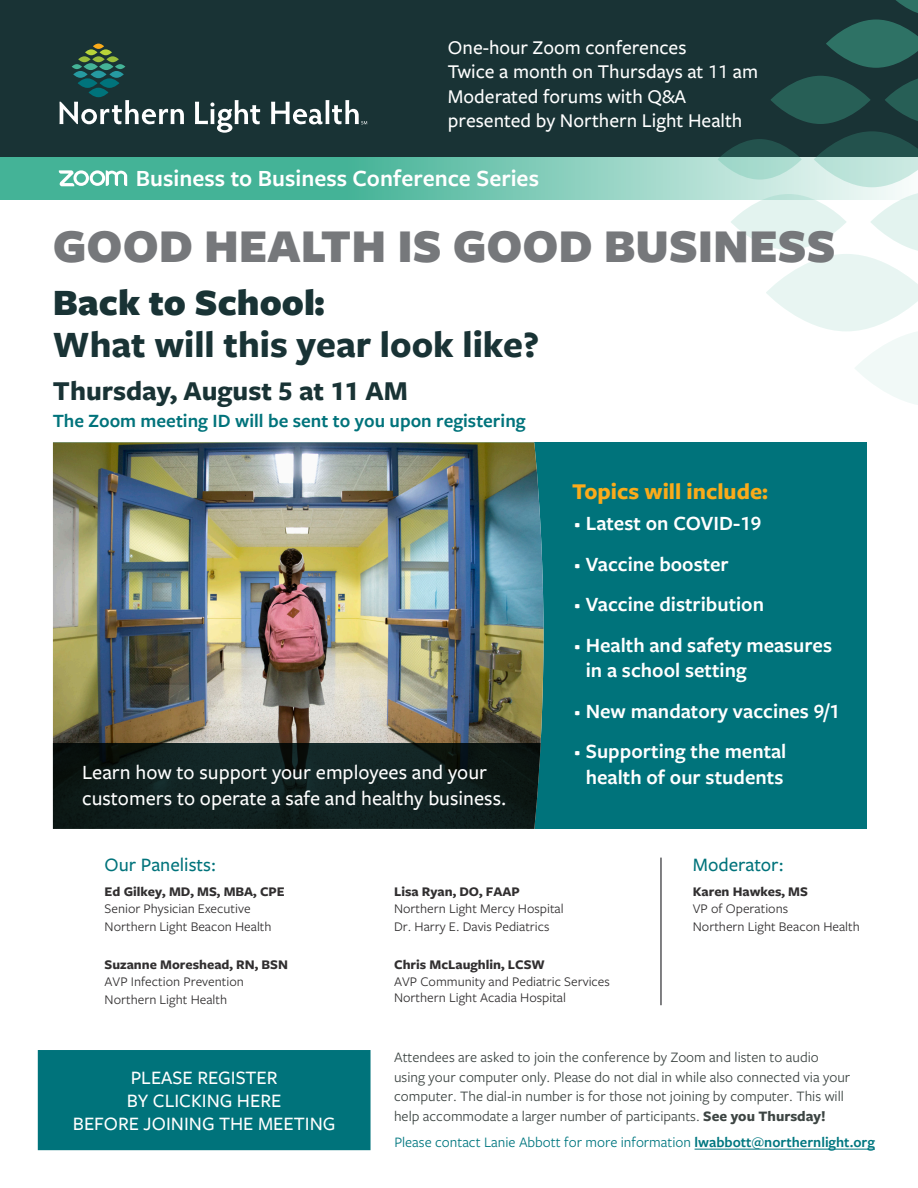
<style>
.page{position:relative;width:918px;height:1188px;background:#fff}
.page>*{position:absolute;margin:0;border:0;box-sizing:border-box;transform-origin:0 0}
._40_48_headline_-_li{font:900 48.75px "Freight Sans Pro";color:#76787b}
._40_48_headline_-_li-2{font:700 38.55px "Freight Sans Pro";color:#193335}
._40_48_headline_-_li-3{font:900 38.55px "Freight Sans Pro";color:#193335}
._40_48_headline_-_li-4{font:700 28.35px "Freight Sans Pro";color:#193335}
._40_48_headline_-_li-5{font:600 24.15px "Freight Sans Pro";color:#fff}
._40_48_headline_-_li-6{font:700 23.4px "Freight Sans Pro";color:#faab1a}
.t1{font:600 21px/25.5px "Freight Sans Pro";color:#fff}
._40_48_headline_-_li-7{font:500 21px/26.1px "Freight Sans Pro";color:#fff}
._40_48_headline_-_li-8{font:500 20.25px "Freight Sans Pro";color:#fff}
._40_48_headline_-_li-9{font:500 19.65px "Freight Sans Pro";color:#fff}
._40_48_headline_-_li-10{font:500 19.65px "Freight Sans Pro";color:#00737b}
._40_48_headline_-_li-11{font:600 19.5px "Freight Sans Pro";color:#00737b}
.t2{font:15px/19.5px "Freight Sans Pro";color:#3d4543}
.t3{font:15px "Freight Sans Pro";color:#007780}
.t4{font:13.65px/16.2px "Freight Sans Pro";color:#312f30}
.t5{font:700 13.65px "Freight Sans Pro";color:#312f30}
.s1{font-weight:700}
.s2{font-weight:600}
</style>
<div class="page">
<div style="left:53px;top:442px;width:813px;height:387px;background:#00737b"></div>
<img style="left:53px;top:442px;width:491px;height:301px">
<svg style="left:53px;top:743px;width:488px;height:86px;background:#0f1f1d"></svg>
<svg style="left:0;top:157px;width:766px;height:43px;background:#67c1aa"></svg>
<div style="left:0;top:0;width:918px;height:157px;background:#193335"></div>
<svg style="left:59px;top:100px;width:308px;height:33px"></svg>
<div style="left:89px;top:88px;width:19px;height:9px;background:#00737b;border-radius:50%"></div>
<svg style="left:78px;top:56px;width:13px;height:6px"></svg>
<svg style="left:92px;top:56px;width:13px;height:6px"></svg>
<svg style="left:106px;top:56px;width:13px;height:6px"></svg>
<svg style="left:85px;top:49px;width:12px;height:6px"></svg>
<svg style="left:100px;top:49px;width:12px;height:6px"></svg>
<div style="left:93px;top:44px;width:11px;height:5px;background:#faab1a;border-radius:50%"></div>
<svg style="left:100px;top:78px;width:19px;height:10px"></svg>
<svg style="left:78px;top:78px;width:20px;height:10px"></svg>
<svg style="left:84px;top:63px;width:14px;height:7px"></svg>
<svg style="left:99px;top:63px;width:14px;height:7px"></svg>
<div style="left:115px;top:64px;width:10px;height:5px;background:#44b397;border-radius:50%"></div>
<div style="left:72px;top:64px;width:10px;height:5px;background:#44b397;border-radius:50%"></div>
<svg style="left:91px;top:71px;width:15px;height:7px"></svg>
<svg style="left:73px;top:71px;width:15px;height:7px"></svg>
<svg style="left:109px;top:71px;width:15px;height:7px"></svg>
<hr style="left:695px;top:1149px;width:180px;height:1px;background:#007780">
<svg style="left:59px;top:170px;width:68px;height:16px"></svg>
<div style="left:39px;top:1051px;width:331px;height:98px;background:#00737b"></div>
<div style="left:38px;top:1050px;width:333px;height:100px;border:2px solid #00737b"></div>
<svg style="left:770px;top:76px;width:101px;height:48px;fill:#275f56"></svg>
<svg style="left:885px;top:78px;width:33px;height:43px"></svg>
<svg style="left:826px;top:0;width:92px;height:68px"></svg>
<svg style="left:718px;top:139px;width:84px;height:41px;background:#6e9e95"></svg>
<svg style="left:766px;top:131px;width:152px;height:274px"></svg>
<svg style="left:730px;top:194px;width:117px;height:56px;background:#e5f3f0"></svg>
<hr style="left:660px;top:858px;width:2px;height:147px;background:#57585a">
<p class="_40_48_headline_-_li-8" style="left:448px;top:33px;width:240px">One-hour Zoom conferences</p>
<p class="_40_48_headline_-_li-8" style="left:448px;top:58px;width:312px">Twice a month on Thursdays at 11 am</p>
<p class="_40_48_headline_-_li-8" style="left:448px;top:83px;width:240px">Moderated forums with Q&amp;A</p>
<p class="_40_48_headline_-_li-8" style="left:448px;top:107px;width:296px">presented by Northern Light Health</p>
<p class="_40_48_headline_-_li-5" style="left:136px;top:162px;width:405px">Business to Business Conference Series</p>
<p class="_40_48_headline_-_li" style="left:53px;top:212px;width:784px">GOOD HEALTH IS GOOD BUSINESS</p>
<p class="_40_48_headline_-_li-3" style="left:53px;top:275px;width:273px">Back to School:</p>
<p class="_40_48_headline_-_li-2" style="left:53px;top:318px;width:488px">What will this year look like?</p>
<p class="_40_48_headline_-_li-4" style="left:53px;top:371px;width:357px">Thursday, August 5 at 11 AM</p>
<p class="_40_48_headline_-_li-11" style="left:53px;top:408px;width:474px">The Zoom meeting ID will be sent to you upon registering</p>
<p class="_40_48_headline_-_li-7" style="left:82px;top:758px;width:426px">Learn how to support your employees and your customers to operate a safe and healthy business.</p>
<p class="_40_48_headline_-_li-6" style="left:572px;top:475px;width:197px">Topics will include:</p>
<p class="t1" style="left:572px;top:510px;width:191px">• Latest on COVID-19</p>
<p class="t1" style="left:572px;top:550px;width:158px">•Vaccine booster</p>
<p class="t1" style="left:572px;top:591px;width:193px">•Vaccine distribution</p>
<p class="t1" style="left:586px;top:631px;width:248px;text-indent:-14px">•Health and safety measures in a school setting</p>
<p class="t1" style="left:572px;top:697px;width:269px">•New mandatory vaccines 9/1</p>
<p class="t1" style="left:572px;top:738px;width:216px;text-align:center">• Supporting the mental health of our students</p>
<p class="_40_48_headline_-_li-10" style="left:105px;top:852px;width:113px">Our Panelists:</p>
<p class="t5" style="left:105px;top:882px;width:182px">Ed Gilkey, MD, MS, MBA, CPE</p>
<p class="t4" style="left:105px;top:900px;width:147px">Senior Physician Executive</p>
<p class="t4" style="left:105px;top:918px;width:169px">Northern Light Beacon Health</p>
<p class="t5" style="left:394px;top:882px;width:127px">Lisa Ryan, DO, FAAP</p>
<p class="t4" style="left:394px;top:900px;width:171px">Northern Light Mercy Hospital</p>
<p class="t4" style="left:394px;top:918px;width:157px">Dr. Harry E. Davis Pediatrics</p>
<p class="_40_48_headline_-_li-10" style="left:693px;top:852px;width:92px">Moderator:</p>
<p class="t5" style="left:693px;top:882px;width:117px">Karen Hawkes, MS</p>
<p class="t4" style="left:693px;top:900px;width:97px">VP of Operations</p>
<p class="t4" style="left:693px;top:918px;width:169px">Northern Light Beacon Health</p>
<p class="t5" style="left:105px;top:955px;width:185px">Suzanne Moreshead, RN, BSN</p>
<p class="t4" style="left:105px;top:973px;width:141px">AVP Infection Prevention</p>
<p class="t4" style="left:105px;top:991px;width:124px">Northern Light Health</p>
<p class="_40_48_headline_-_li-9" style="left:131px;top:1064px;width:148px">PLEASE REGISTER</p>
<p class="_40_48_headline_-_li-9" style="left:127px;top:1087px;width:156px">BY CLICKING HERE</p>
<p class="_40_48_headline_-_li-9" style="left:73px;top:1111px;width:264px">BEFORE JOINING THE MEETING</p>
<p class="t5" style="left:394px;top:955px;width:152px">Chris McLaughlin, LCSW</p>
<p class="t4" style="left:394px;top:973px;width:217px">AVP Community and Pediatric Services<br>Northern Light Acadia Hospital</p>
<p class="t2" style="left:394px;top:1047px;width:458px">Attendees are asked to join the conference by Zoom and listen to audio using your computer only. Please do not dial in while also connected via your computer. The dial-in number is for those not joining by computer. This will help accommodate a larger number of participants. <span class="s1">See you Thursday!</span></p>
<p class="t3" style="left:394px;top:1132px;width:482px">Please contact Lanie Abbott for more information <span class="s2">lwabbott@northernlight.org</span></p>
</div>
